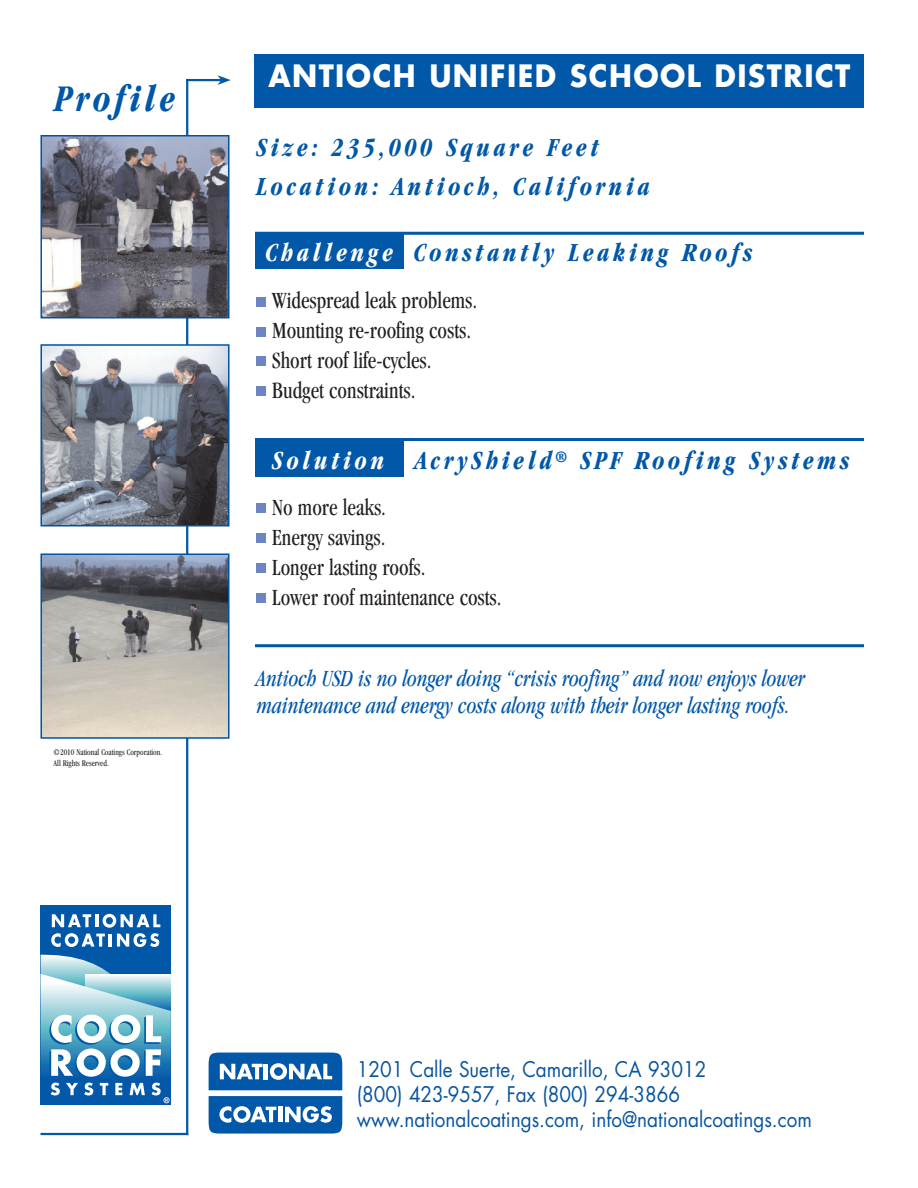
<style>
.page{position:relative;width:918px;height:1188px;background:#fff}
.page>*{position:absolute;margin:0;border:0;box-sizing:border-box;transform-origin:0 0}
.t1{font:italic 700 condensed 39px "Garamond";letter-spacing:.1em;color:#0157a8;scale:.9 1}
.t2{font:700 30px "Futura";letter-spacing:.05em;color:#fff;scale:.95 1}
.t3{font:italic 700 condensed 27px/39px "Garamond";letter-spacing:.15em;color:#0157a8;scale:.9 1}
.t4{font:condensed 24px/30px "Garamond";color:#231f20;scale:.9 1}
.t5{font:italic condensed 24px/27px "Garamond";color:#0157a8;scale:.9 1}
.t6{font:21px/25.2px "Futura";color:#08549f;scale:.9 1}
.t7{font:condensed 9px/10.5px "Garamond";color:#231f20;scale:.9 1}
.s1{color:#fff}
</style>
<div class="page">
<div style="left:255px;top:234px;width:148px;height:35px;background:#0157a8"></div>
<div style="left:255px;top:54px;width:609px;height:54px;background:#0157a8"></div>
<hr style="left:186px;top:79px;width:35px;height:2px;background:#0157a8">
<svg style="left:217px;top:75px;width:14px;height:10px"></svg>
<hr style="left:186px;top:79px;width:2px;height:1056px;background:#0157a8">
<hr style="left:40px;top:1133px;width:148px;height:2px;background:#0157a8">
<img style="left:43px;top:138px;width:184px;height:177px">
<div style="left:40px;top:135px;width:190px;height:183px;border:2px solid #0153a0"></div>
<img style="left:43px;top:347px;width:184px;height:176px">
<div style="left:40px;top:344px;width:190px;height:182px;border:2px solid #0153a0"></div>
<img style="left:43px;top:556px;width:184px;height:180px">
<div style="left:40px;top:553px;width:190px;height:186px;border:2px solid #0153a0"></div>
<hr style="left:255px;top:232px;width:609px;height:3px;background:#0157a8">
<hr style="left:255px;top:438px;width:609px;height:3px;background:#0157a8">
<hr style="left:255px;top:644px;width:609px;height:3px;background:#0157a8">
<div style="left:255px;top:441px;width:148px;height:35px;background:#0157a8"></div>
<div style="left:256px;top:297px;width:10px;height:9px;background:#6d86c3"></div>
<div style="left:256px;top:327px;width:10px;height:9px;background:#6d86c3"></div>
<div style="left:256px;top:357px;width:10px;height:9px;background:#6d86c3"></div>
<div style="left:256px;top:387px;width:10px;height:9px;background:#6d86c3"></div>
<div style="left:256px;top:503px;width:10px;height:10px;background:#6d86c3"></div>
<div style="left:256px;top:533px;width:10px;height:10px;background:#6d86c3"></div>
<div style="left:256px;top:563px;width:10px;height:9px;background:#6d86c3"></div>
<div style="left:256px;top:593px;width:10px;height:9px;background:#6d86c3"></div>
<div style="left:41px;top:905px;width:130px;height:200px;background:#0157a8"></div>
<svg style="left:51px;top:914px;width:109px;height:33px"></svg>
<svg style="left:40px;top:955px;width:131px;height:150px"></svg>
<svg style="left:209px;top:1053px;width:133px;height:37px"></svg>
<svg style="left:209px;top:1096px;width:133px;height:38px"></svg>
<h1 class="t1" style="left:55px;top:76px;width:135px">Profile</h1>
<p class="t7" style="left:54px;top:747px;width:122px">©2010 National Coatings Corporation.<br>All Rights Reserved.</p>
<p class="t2" style="left:268px;top:56px;width:614px">ANTIOCH UNIFIED SCHOOL DISTRICT</p>
<p class="t3" style="left:256px;top:127px;width:439px">Size: 235,000 Square Feet<br>Location: Antioch, California</p>
<p class="t3" style="left:265px;top:232px;width:543px"><span class="s1">Challenge</span> Constantly Leaking Roofs</p>
<p class="t4" style="left:272px;top:286px;width:229px">Widespread leak problems.<br>Mounting re-roofing costs.<br>Short roof life-cycles.<br>Budget constraints.</p>
<p class="t3" style="left:272px;top:441px;width:643px"><span class="s1">Solution</span> AcryShield<sup>®</sup> SPF Roofing Systems</p>
<p class="t4" style="left:272px;top:492px;width:256px">No more leaks.<br>Energy savings.<br>Longer lasting roofs.<br>Lower roof maintenance costs.</p>
<p class="t5" style="left:256px;top:665px;width:611px">Antioch USD is no longer doing “crisis roofing” and now enjoys lower maintenance and energy costs along with their longer lasting roofs.</p>
<p class="t6" style="left:357px;top:1056px;width:507px">1201 Calle Suerte, Camarillo, CA 93012<br>(800) 423-9557, Fax (800) 294-3866 www.nationalcoatings.com, info@nationalcoatings.com</p>
</div>
